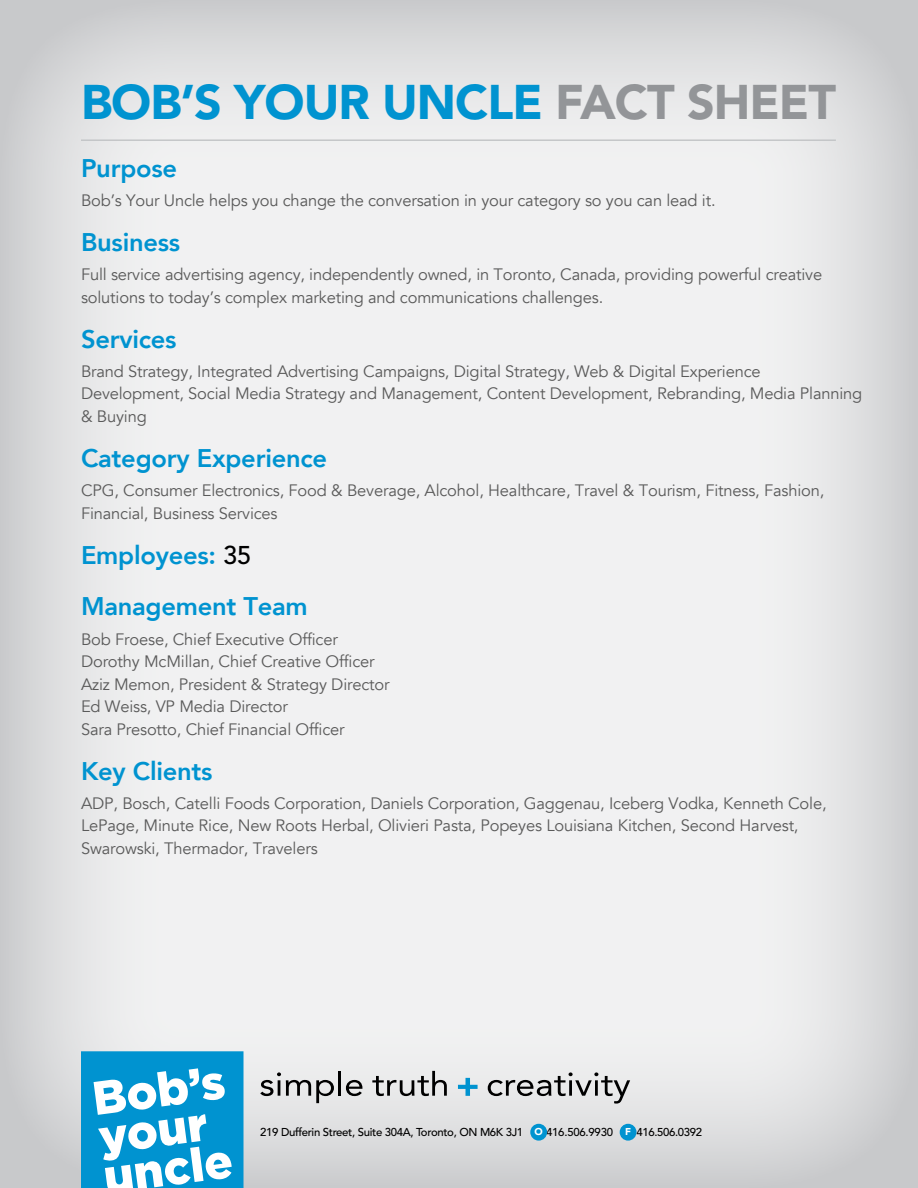
<style>
.page{position:relative;width:918px;height:1188px;background:#fff}
.page>*{position:absolute;margin:0;border:0;box-sizing:border-box;transform-origin:0 0}
.t1{font:900 48.3px "Avenir LT Std";letter-spacing:-.02em;color:#0093d0}
.t2{font:800 25.5px/51.8px "Avenir";letter-spacing:-.01em;color:#0093d0}
.t3{font:16.5px/22.5px "Avenir";letter-spacing:-.01em;color:#5a5a5a}
.t4{font:500 11.4px "Avenir";letter-spacing:-.03em;color:#000}
.t5{font:900 10.05px "Avenir";color:#fff}
.s1{color:#939598}
.s2{font-weight:500;color:#000}
</style>
<div class="page">
<img style="left:0;top:0;width:918px;height:1188px">
<hr style="left:81px;top:139px;width:755px;height:2px;background:#c4c6c8">
<svg style="left:81px;top:1051px;width:163px;height:137px"></svg>
<div style="left:137px;top:1090px;width:11px;height:12px;background:#0093d0;border-radius:5px"></div>
<svg style="left:260px;top:1072px;width:74px;height:31px;background:#b8b8b9"></svg>
<hr style="left:339px;top:1071px;width:2px;height:25px;background:#000">
<svg style="left:346px;top:1080px;width:16px;height:16px"></svg>
<svg style="left:372px;top:1071px;width:75px;height:25px;background:#afb0b0"></svg>
<svg style="left:458px;top:1078px;width:20px;height:18px"></svg>
<svg style="left:488px;top:1072px;width:142px;height:32px;background:#bbbbbc"></svg>
<div style="left:530px;top:1124px;width:17px;height:17px;background:#0093d0;border-radius:50%"></div>
<div style="left:620px;top:1124px;width:17px;height:17px;background:#0093d0;border-radius:50%"></div>
<h1 class="t1" style="left:81px;top:73px;width:757px">BOB’S YOUR UNCLE <span class="s1">FACT SHEET</span></h1>
<h2 class="t2" style="left:81px;top:140px;width:98px">Purpose</h2>
<p class="t3" style="left:81px;top:189px;width:636px">Bob’s Your Uncle helps you change the conversation in your category so you can lead it.</p>
<h2 class="t2" style="left:81px;top:215px;width:101px">Business</h2>
<p class="t3" style="left:81px;top:264px;width:743px">Full service advertising agency, independently owned, in Toronto, Canada, providing powerful creative solutions to today’s complex marketing and communications challenges.</p>
<h2 class="t2" style="left:81px;top:311px;width:97px">Services</h2>
<p class="t3" style="left:81px;top:360px;width:783px">Brand Strategy, Integrated Advertising Campaigns, Digital Strategy, Web &amp; Digital Experience<br>Development, Social Media Strategy and Management, Content Development, Rebranding, Media Planning &amp; Buying</p>
<h2 class="t2" style="left:81px;top:431px;width:248px">Category Experience</h2>
<p class="t3" style="left:81px;top:480px;width:745px">CPG, Consumer Electronics, Food &amp; Beverage, Alcohol, Healthcare, Travel &amp; Tourism, Fitness, Fashion,<br>Financial, Business Services</p>
<h2 class="t2" style="left:81px;top:527px;width:228px">Employees: <span class="s2">35<br></span>Management Team</h2>
<p class="t3" style="left:81px;top:628px;width:310px">Bob Froese, Chief Executive Officer Dorothy McMillan, Chief Creative Officer Aziz Memon, President &amp; Strategy Director Ed Weiss, VP Media Director<br>Sara Presotto, Chief Financial Officer</p>
<h2 class="t2" style="left:81px;top:743px;width:133px">Key Clients</h2>
<p class="t3" style="left:81px;top:792px;width:747px">ADP, Bosch, Catelli Foods Corporation, Daniels Corporation, Gaggenau, Iceberg Vodka, Kenneth Cole,<br>LePage, Minute Rice, New Roots Herbal, Olivieri Pasta, Popeyes Louisiana Kitchen, Second Harvest,<br>Swarowski, Thermador, Travelers</p>
<p class="t4" style="left:260px;top:1125px;width:264px">219 Dufferin Street, Suite 304A, Toronto, ON M6K 3J1</p>
<p class="t4" style="left:546px;top:1125px;width:69px">416.506.9930</p>
<p class="t4" style="left:636px;top:1125px;width:67px">416.506.0392</p>
<p class="t5" style="left:535px;top:1123px;width:10px">O</p>
<p class="t5" style="left:625px;top:1123px;width:7px">F</p>
</div>
